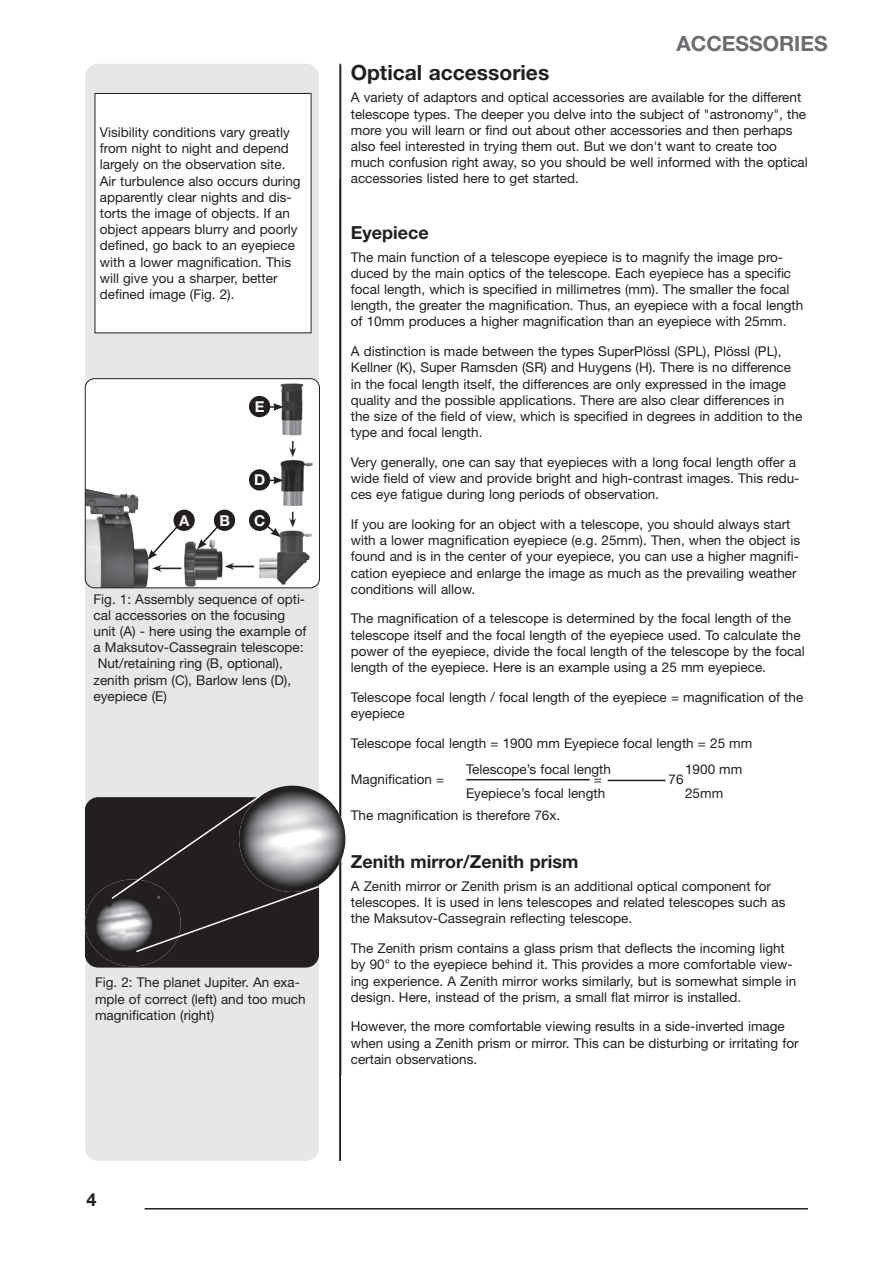
<style>
.page{position:relative;width:893px;height:1263px;background:#fff}
.page>*{position:absolute;margin:0;border:0;box-sizing:border-box;transform-origin:0 0}
.Aufführungen_a____us{font:700 21px "Helvetica Neue LT Std";color:#231f20}
.Kolumnentitel{font:700 21px "Helvetica Neue LT Std";color:#6c6d70}
.Aufführungen_a____us-2{font:700 18px "Helvetica Neue LT Std";color:#231f20}
.t1{font:700 15px "Helvetica Neue LT Std";color:#fff}
.GS{font:13.5px/16.2px "Helvetica Neue LT Std";color:#231f20}
.Marginalien{font:13.5px/16.2px "Helvetica Neue LT Std";color:#231f20}
.BU{font:13.5px/16.2px "Helvetica Neue LT Std";color:#231f20}
</style>
<div class="page">
<hr style="left:145px;top:1208px;width:663px;height:1px;background:#231f20">
<hr style="left:339px;top:64px;width:2px;height:1097px;background:#231f20">
<hr style="left:466px;top:779px;width:123px;height:1px;background:#231f20">
<hr style="left:608px;top:780px;width:57px;height:1px;background:#231f20">
<div style="left:85px;top:64px;width:234px;height:1097px;background:#e6e7e9;border-radius:13px"></div>
<div style="left:85px;top:798px;width:234px;height:169px;background:#231f20;border-radius:13px"></div>
<img style="left:85px;top:884px;width:83px;height:82px">
<img style="left:239px;top:786px;width:106px;height:106px;border-radius:53px">
<svg style="left:110px;top:794px;width:211px;height:159px"></svg>
<div style="left:95px;top:93px;width:216px;height:240px;background:#fff"></div>
<img style="left:85px;top:381px;width:230px;height:207px">
<div style="left:85px;top:378px;width:235px;height:210px;border:1px solid #231f20;border-radius:9px"></div>
<svg style="left:265px;top:524px;width:16px;height:13px"></svg>
<div style="left:249px;top:510px;width:21px;height:21px;background:#231f20;border-radius:50%"></div>
<svg style="left:197px;top:524px;width:23px;height:25px"></svg>
<div style="left:214px;top:510px;width:21px;height:21px;background:#231f20;border-radius:50%"></div>
<svg style="left:147px;top:524px;width:33px;height:36px"></svg>
<div style="left:173px;top:510px;width:22px;height:21px;background:#231f20;border-radius:50%"></div>
<svg style="left:269px;top:403px;width:15px;height:8px"></svg>
<div style="left:249px;top:396px;width:21px;height:21px;background:#231f20;border-radius:50%"></div>
<svg style="left:269px;top:476px;width:15px;height:8px"></svg>
<div style="left:249px;top:469px;width:21px;height:21px;background:#231f20;border-radius:50%"></div>
<p class="Marginalien" style="left:100px;top:124px;width:202px">Visibility conditions vary greatly from night to night and depend largely on the observation site.<br>Air turbulence also occurs during apparently clear nights and dis&shy;torts the image of objects. If an object appears blurry and poorly defined, go back to an eyepiece with a lower magnification. This will give you a sharper, better defined image (Fig. 2).</p>
<p class="t1" style="left:255px;top:397px;width:11px">E</p>
<p class="t1" style="left:254px;top:471px;width:13px">D</p>
<p class="t1" style="left:179px;top:511px;width:12px">A</p>
<p class="t1" style="left:219px;top:511px;width:12px">B</p>
<p class="t1" style="left:254px;top:511px;width:13px">C</p>
<p class="BU" style="left:94px;top:590px;width:214px">Fig. 1: Assembly sequence of opti&shy;cal accessories on the focusing unit (A) - here using the example of a Maksutov-Cassegrain telescope:</p>
<p class="BU" style="left:94px;top:655px;width:199px;text-indent:4px">Nut/retaining ring (B, optional), zenith prism (C), Barlow lens (D), eyepiece (E)</p>
<p class="BU" style="left:95px;top:974px;width:212px">Fig. 2: The planet Jupiter. An exa&shy;mple of correct (left) and too much magnification (right)</p>
<p class="Kolumnentitel" style="left:676px;top:30px;width:153px">ACCESSORIES</p>
<p class="Aufführungen_a____us" style="left:351px;top:59px;width:200px">Optical accessories</p>
<p class="GS" style="left:351px;top:89px;width:459px">A variety of adaptors and optical accessories are available for the different telescope types. The deeper you delve into the subject of "astronomy", the more you will learn or find out about other accessories and then perhaps also feel interested in trying them out. But we don't want to create too much confusion right away, so you should be well informed with the optical accessories listed here to get started.</p>
<p class="Aufführungen_a____us-2" style="left:351px;top:221px;width:79px">Eyepiece</p>
<p class="GS" style="left:351px;top:248px;width:454px">The main function of a telescope eyepiece is to magnify the image pro&shy;duced by the main optics of the telescope. Each eyepiece has a specific focal length, which is specified in millimetres (mm). The smaller the focal length, the greater the magnification. Thus, an eyepiece with a focal length of 10mm produces a higher magnification than an eyepiece with 25mm.</p>
<p class="GS" style="left:351px;top:343px;width:453px">A distinction is made between the types SuperPlössl (SPL), Plössl (PL), Kellner (K), Super Ramsden (SR) and Huygens (H). There is no difference in the focal length itself, the differences are only expressed in the image quality and the possible applications. There are also clear differences in the size of the field of view, which is specified in degrees in addition to the type and focal length.</p>
<p class="GS" style="left:351px;top:454px;width:450px">Very generally, one can say that eyepieces with a long focal length offer a wide field of view and provide bright and high-contrast images. This redu&shy;ces eye fatigue during long periods of observation.</p>
<p class="GS" style="left:351px;top:516px;width:451px">If you are looking for an object with a telescope, you should always start with a lower magnification eyepiece (e.g. 25mm). Then, when the object is found and is in the center of your eyepiece, you can use a higher magnifi&shy;cation eyepiece and enlarge the image as much as the prevailing weather conditions will allow.</p>
<p class="GS" style="left:351px;top:610px;width:455px">The magnification of a telescope is determined by the focal length of the telescope itself and the focal length of the eyepiece used. To calculate the power of the eyepiece, divide the focal length of the telescope by the focal length of the eyepiece. Here is an example using a 25 mm eyepiece.</p>
<p class="GS" style="left:351px;top:689px;width:454px">Telescope focal length / focal length of the eyepiece = magnification of the eyepiece</p>
<p class="GS" style="left:351px;top:734px;width:403px">Telescope focal length = 1900 mm Eyepiece focal length = 25 mm</p>
<p class="GS" style="left:466px;top:760px;width:147px">Telescope’s focal length</p>
<p class="GS" style="left:685px;top:760px;width:59px">1900 mm</p>
<p class="GS" style="left:351px;top:771px;width:95px">Magnification =</p>
<p class="GS" style="left:594px;top:771px;width:10px">=</p>
<p class="GS" style="left:669px;top:771px;width:17px">76</p>
<p class="GS" style="left:466px;top:785px;width:141px">Eyepiece’s focal length</p>
<p class="GS" style="left:685px;top:785px;width:40px">25mm</p>
<p class="GS" style="left:351px;top:807px;width:209px">The magnification is therefore 76x.</p>
<p class="Aufführungen_a____us-2" style="left:351px;top:851px;width:229px">Zenith mirror/Zenith prism</p>
<p class="GS" style="left:351px;top:878px;width:436px">A Zenith mirror or Zenith prism is an additional optical component for telescopes. It is used in lens telescopes and related telescopes such as the Maksutov-Cassegrain reflecting telescope.</p>
<p class="GS" style="left:351px;top:940px;width:447px">The Zenith prism contains a glass prism that deflects the incoming light by 90° to the eyepiece behind it. This provides a more comfortable view&shy;ing experience. A Zenith mirror works similarly, but is somewhat simple in design. Here, instead of the prism, a small flat mirror is installed.</p>
<p class="GS" style="left:351px;top:1018px;width:449px">However, the more comfortable viewing results in a side-inverted image when using a Zenith prism or mirror. This can be disturbing or irritating for certain observations.</p>
<h2 class="Aufführungen_a____us-2" style="left:87px;top:1188px;width:12px">4</h2>
</div>
